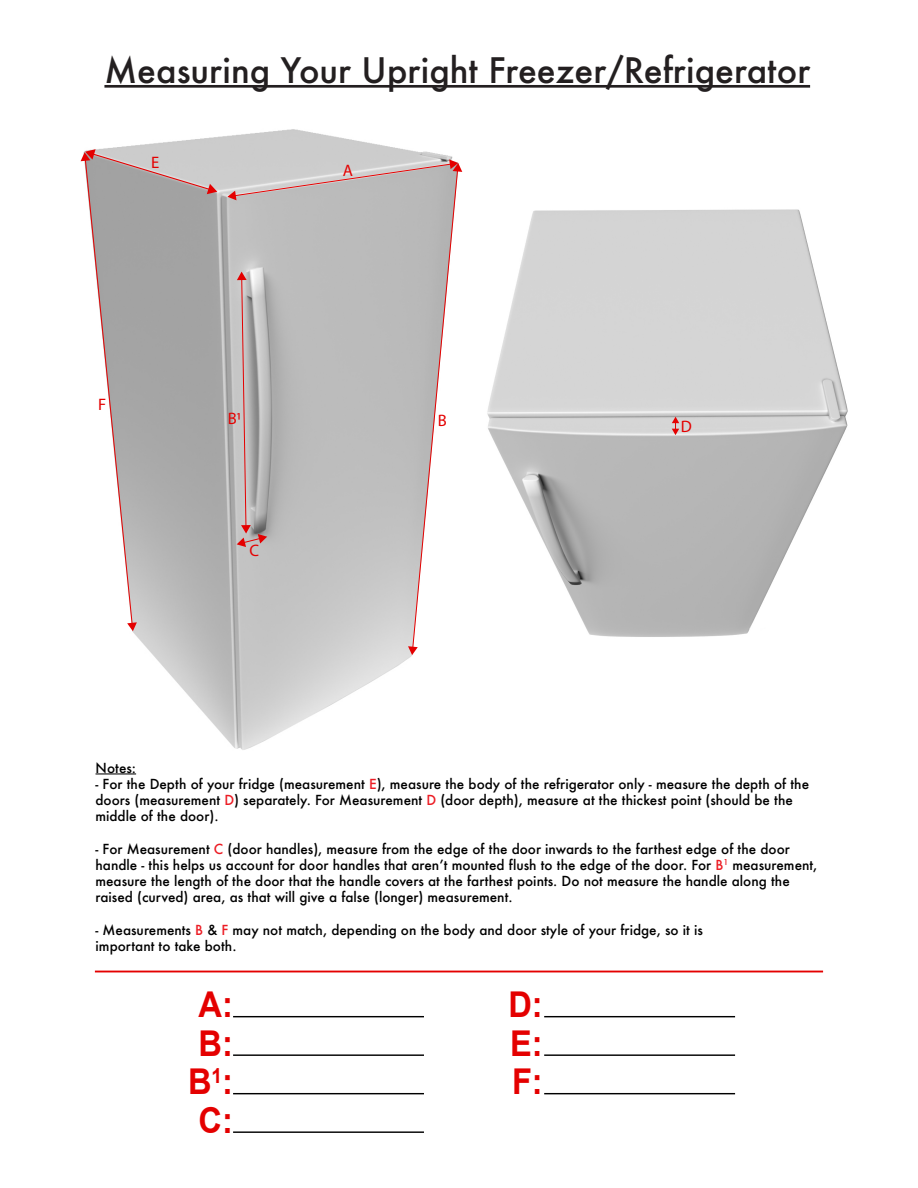
<style>
.page{position:relative;width:918px;height:1188px;background:#fff}
.page>*{position:absolute;margin:0;border:0;box-sizing:border-box;transform-origin:0 0}
.t1{font:700 35.55px/38.5px "Arial";color:#e40000;text-align:justify;scale:.92 1}
.t2{font:500 34.2px "Futura";color:#231f20}
.t3{font:16.65px "Myriad Pro";color:#e40000}
.t4{font:500 13.5px/16.2px "Futura";color:#000}
.s1{color:#ec1c24}
</style>
<div class="page">
<img style="left:102px;top:129px;width:361px;height:621px">
<img style="left:487px;top:209px;width:361px;height:428px">
<hr style="left:104px;top:85px;width:706px;height:3px;background:#231f20">
<hr style="left:95px;top:971px;width:728px;height:1px;background:#e40000">
<svg style="left:81px;top:149px;width:136px;height:482px"></svg>
<svg style="left:227px;top:159px;width:235px;height:496px;background:#c5c2c2"></svg>
<hr style="left:233px;top:1016px;width:191px;height:1px;background:#000">
<hr style="left:233px;top:1054px;width:191px;height:2px;background:#000">
<hr style="left:233px;top:1093px;width:191px;height:1px;background:#000">
<hr style="left:233px;top:1131px;width:191px;height:2px;background:#000">
<hr style="left:544px;top:1016px;width:191px;height:1px;background:#000">
<hr style="left:544px;top:1054px;width:191px;height:2px;background:#000">
<hr style="left:544px;top:1093px;width:191px;height:1px;background:#000">
<hr style="left:96px;top:773px;width:40px;height:1px;background:#000">
<svg style="left:672px;top:417px;width:7px;height:18px"></svg>
<h2 class="t2" style="left:104px;top:47px;width:707px">Measuring Your Upright Freezer/Refrigerator</h2>
<p class="t3" style="left:151px;top:153px;width:10px">E</p>
<p class="t3" style="left:343px;top:160px;width:12px">A</p>
<p class="t3" style="left:98px;top:395px;width:10px">F</p>
<p class="t3" style="left:228px;top:408px;width:15px">B1</p>
<p class="t3" style="left:250px;top:540px;width:11px">C</p>
<p class="t3" style="left:438px;top:410px;width:11px">B</p>
<p class="t3" style="left:681px;top:416px;width:13px">D</p>
<p class="t4" style="left:96px;top:759px;width:42px">Notes:</p>
<p class="t4" style="left:96px;top:776px;width:715px">- For the Depth of your fridge (measurement <span class="s1">E</span>), measure the body of the refrigerator only - measure the depth of the doors (measurement <span class="s1">D</span>) separately. For Measurement <span class="s1">D</span> (door depth), measure at the thickest point (should be the middle of the door).</p>
<p class="t4" style="left:96px;top:840px;width:723px">- For Measurement <span class="s1">C</span> (door handles), measure from the edge of the door inwards to the farthest edge of the door handle - this helps us account for door handles that arenʼt mounted flush to the edge of the door. For <span class="s1">B</span><sup>1</sup> measurement, measure the length of the door that the handle covers at the farthest points. Do not measure the handle along the raised (curved) area, as that will give a false (longer) measurement.</p>
<p class="t4" style="left:96px;top:921px;width:609px">- Measurements <span class="s1">B</span> &amp; <span class="s1">F</span> may not match, depending on the body and door style of your fridge, so it is important to take both.</p>
<h1 class="t1" style="left:188px;top:987px;width:50px">A:<br>B:<br>B<sup>1</sup>:<br>C:</h1>
<h1 class="t1" style="left:508px;top:987px;width:39px">D:<br>E:<br>F:</h1>
</div>
